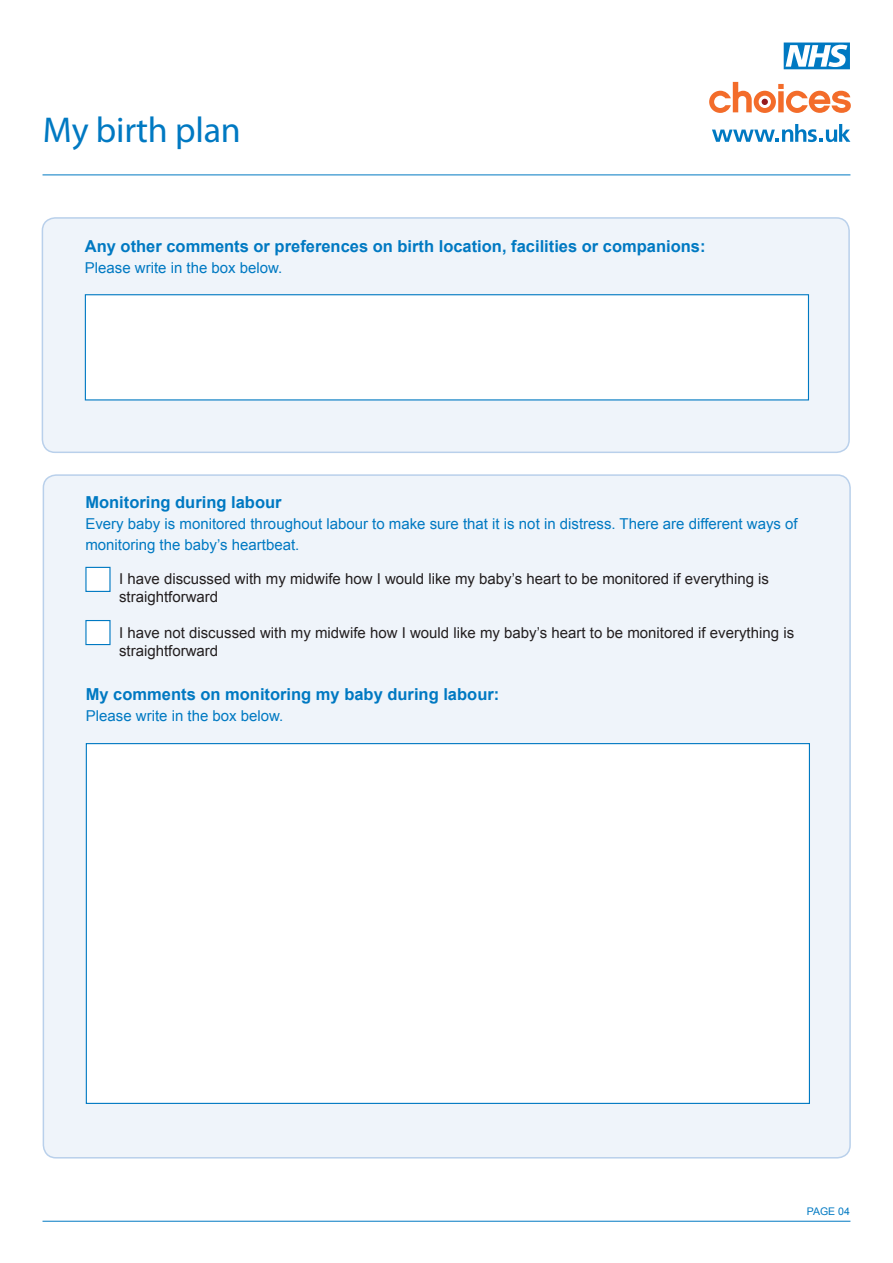
<style>
.page{position:relative;width:893px;height:1263px;background:#fff}
.page>*{position:absolute;margin:0;border:0;box-sizing:border-box;transform-origin:0 0}
.t1{font:36px "Myriad Pro";letter-spacing:-.005em;color:#0079c2}
.t2{font:700 16.5px "Arial";color:#0079c2}
.t3{font:15px/18px "Arial";color:#231f20}
.t4{font:15px/21px "Arial";color:#0079c2}
.t5{font:10.5px "Arial";color:#0079c2}
</style>
<div class="page">
<div style="left:42px;top:218px;width:807px;height:234px;background:#eff4fa;border-radius:13px"></div>
<div style="left:42px;top:217px;width:808px;height:236px;border:2px solid #b9d0eb;border-radius:13px"></div>
<div style="left:43px;top:475px;width:807px;height:683px;background:#eff4fa;border-radius:13px"></div>
<div style="left:85px;top:567px;width:26px;height:25px;background:#fff;border:1px solid #0079c2"></div>
<div style="left:85px;top:620px;width:26px;height:25px;background:#fff;border:1px solid #0079c2"></div>
<hr style="left:43px;top:175px;width:807px;height:1px;background:#0079c2">
<div style="left:86px;top:743px;width:724px;height:361px;background:#fff;border:1px solid #0079c2"></div>
<hr style="left:43px;top:1221px;width:807px;height:1px;background:#0079c2">
<svg style="left:712px;top:124px;width:138px;height:18px"></svg>
<svg style="left:709px;top:82px;width:142px;height:31px"></svg>
<svg style="left:784px;top:43px;width:66px;height:26px"></svg>
<div style="left:85px;top:294px;width:724px;height:106px;background:#fff;border:1px solid #0079c2"></div>
<p class="t1" style="left:43px;top:107px;width:199px">My birth plan</p>
<p class="t2" style="left:85px;top:235px;width:622px">Any other comments or preferences on birth location, facilities or companions:</p>
<p class="t4" style="left:85px;top:257px;width:199px">Please write in the box below.</p>
<p class="t2" style="left:85px;top:491px;width:198px">Monitoring during labour</p>
<p class="t4" style="left:85px;top:513px;width:714px">Every baby is monitored throughout labour to make sure that it is not in distress. There are different ways of monitoring the baby’s heartbeat.</p>
<p class="t3" style="left:119px;top:570px;width:651px">I have discussed with my midwife how I would like my baby’s heart to be monitored if everything is straightforward</p>
<p class="t3" style="left:119px;top:624px;width:677px">I have not discussed with my midwife how I would like my baby’s heart to be monitored if everything is straightforward</p>
<p class="t2" style="left:86px;top:684px;width:415px">My comments on monitoring my baby during labour:</p>
<p class="t4" style="left:86px;top:706px;width:199px">Please write in the box below.</p>
<p class="t5" style="left:807px;top:1205px;width:44px">PAGE 04</p>
</div>
